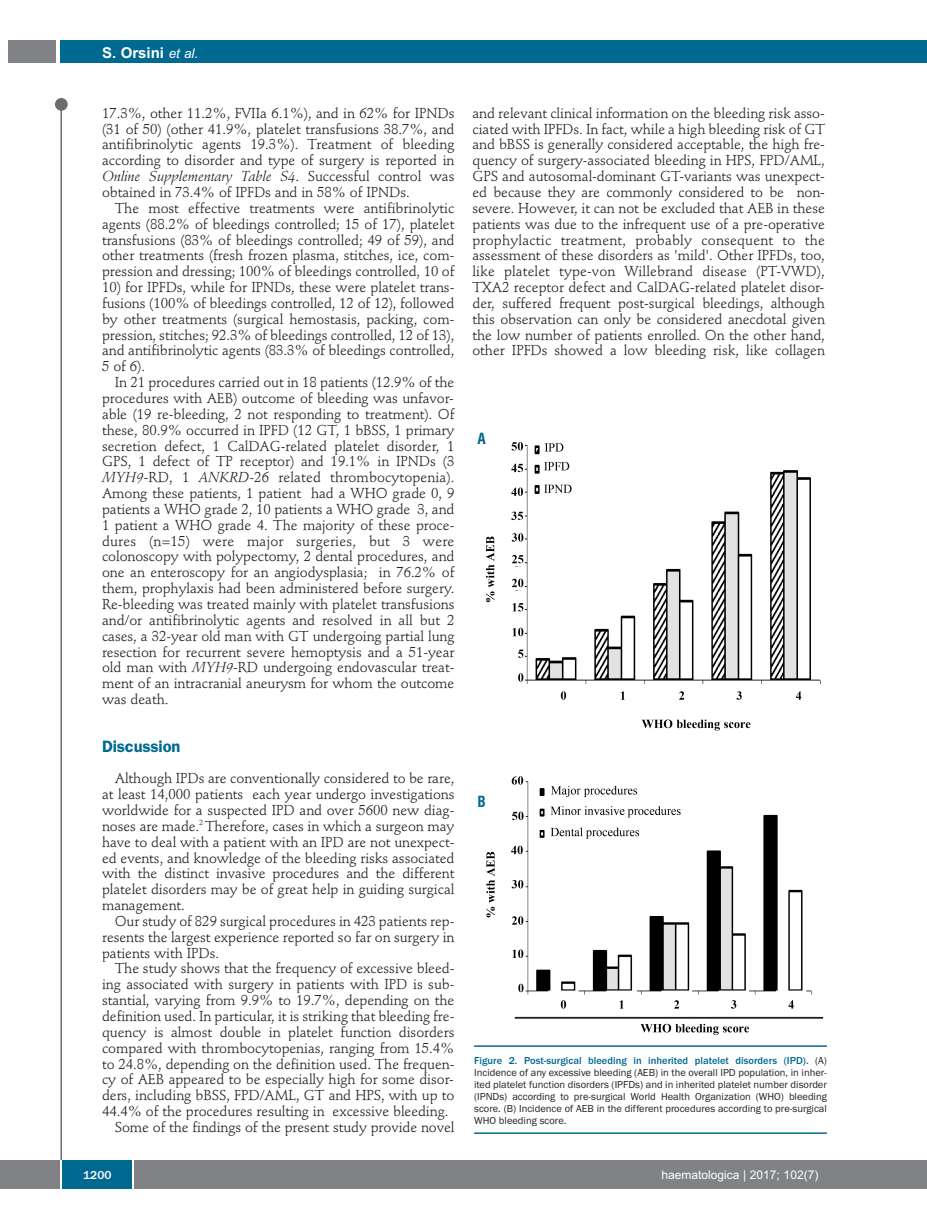
<style>
.page{position:relative;width:927px;height:1225px;background:#fff}
.page>*{position:absolute;margin:0;border:0;box-sizing:border-box;transform-origin:0 0}
.t1{font:600 16.5px "Franklin Gothic";letter-spacing:-.01em;color:#006991}
.t2{font:700 15px "Arial";color:#fff}
.t3{font:700 condensed 15px "Helvetica";color:#006991}
.t4{font:14.25px/15.9px "Stempel Schneidler";letter-spacing:-.005em;color:#231f20;text-align:justify}
.t5{font:12px "Arial";color:#fff}
.t6{font:500 12px "Franklin Gothic";color:#fff}
.t7{font:10.5px/12px "Franklin Gothic";color:#231f20;text-align:justify}
.s1{font-weight:400;font-style:italic;font-size:13.5px}
.s2{font-style:italic}
.s3{font-weight:500;color:#006991}
</style>
<div class="page">
<div style="left:911px;top:40px;width:16px;height:22px;background:#006991"></div>
<div style="left:910px;top:1160px;width:17px;height:28px;background:#808285"></div>
<div style="left:55px;top:98px;width:13px;height:13px;background:#6c6d70;border-radius:50%"></div>
<hr style="left:60px;top:101px;width:2px;height:1061px;background:#6c6d70">
<div style="left:60px;top:40px;width:852px;height:22px;background:#006991"></div>
<div style="left:9px;top:40px;width:47px;height:22px;background:#808285"></div>
<div style="left:0;top:1160px;width:911px;height:28px;background:#808285"></div>
<div style="left:62px;top:1160px;width:71px;height:28px;background:#006991"></div>
<hr style="left:60px;top:1160px;width:2px;height:28px;background:#fff">
<svg style="left:133px;top:1160px;width:1px;height:28px"></svg>
<img style="left:486px;top:442px;width:338px;height:593px">
<hr style="left:474px;top:1045px;width:353px;height:2px;background:#006991">
<hr style="left:474px;top:1132px;width:353px;height:2px;background:#006991">
<hr style="left:515px;top:1017px;width:308px;height:1px;background:#231f20">
<p class="t2" style="left:102px;top:44px;width:98px">S. Orsini <span class="s1">et al.</span></p>
<p class="t4" style="left:102px;top:106px;width:354px">17.3%, other 11.2%, FVIIa 6.1%), and in 62% for IPNDs (31 of 50) (other 41.9%, platelet transfusions 38.7%, and antifibrinolytic agents 19.3%). Treatment of bleeding according to disorder and type of surgery is reported in <span class="s2">Online Supplementary Table S4</span>. Successful control was obtained in 73.4% of IPFDs and in 58% of IPNDs.</p>
<p class="t4" style="left:102px;top:201px;width:354px;text-indent:13px">The most effective treatments were antifibrinolytic agents (88.2% of bleedings controlled; 15 of 17), platelet transfusions (83% of bleedings controlled; 49 of 59), and other treatments (fresh frozen plasma, stitches, ice, com&shy;pression and dressing; 100% of bleedings controlled, 10 of</p>
<p class="t4" style="left:102px;top:280px;width:354px">10) for IPFDs, while for IPNDs, these were platelet trans&shy;fusions (100% of bleedings controlled, 12 of 12), followed by other treatments (surgical hemostasis, packing, com&shy;pression, stitches; 92.3% of bleedings controlled, 12 of 13), and antifibrinolytic agents (83.3% of bleedings controlled, 5 of 6).</p>
<p class="t4" style="left:102px;top:376px;width:354px;text-indent:13px">In 21 procedures carried out in 18 patients (12.9% of the procedures with AEB) outcome of bleeding was unfavor&shy;able (19 re-bleeding, 2 not responding to treatment). Of these, 80.9% occurred in IPFD (12 GT, 1 bBSS, 1 primary secretion defect, 1 CalDAG-related platelet disorder, 1<br>GPS, 1 defect of TP receptor) and 19.1% in IPNDs (3<br><span class="s2">MYH9</span>-RD, 1 <span class="s2">ANKRD</span>-26 related thrombocytopenia).<br>Among these patients, 1 patient had a WHO grade 0, 9 patients a WHO grade 2, 10 patients a WHO grade 3, and 1 patient a WHO grade 4. The majority of these proce&shy;dures (n=15) were major surgeries, but 3 were colonoscopy with polypectomy, 2 dental procedures, and one an enteroscopy for an angiodysplasia; in 76.2% of them, prophylaxis had been administered before surgery.<br>Re-bleeding was treated mainly with platelet transfusions and/or antifibrinolytic agents and resolved in all but 2 cases, a 32-year old man with GT undergoing partial lung resection for recurrent severe hemoptysis and a 51-year old man with <span class="s2">MYH9</span>-RD undergoing endovascular treat&shy;ment of an intracranial aneurysm for whom the outcome was death.</p>
<p class="t1" style="left:102px;top:740px;width:80px">Discussion</p>
<p class="t4" style="left:102px;top:772px;width:354px;text-indent:13px">Although IPDs are conventionally considered to be rare, at least 14,000 patients each year undergo investigations worldwide for a suspected IPD and over 5600 new diag&shy;noses are made.<sup>2</sup> Therefore, cases in which a surgeon may have to deal with a patient with an IPD are not unexpect&shy;ed events, and knowledge of the bleeding risks associated with the distinct invasive procedures and the different platelet disorders may be of great help in guiding surgical management.</p>
<p class="t4" style="left:102px;top:914px;width:354px;text-indent:13px">Our study of 829 surgical procedures in 423 patients rep&shy;resents the largest experience reported so far on surgery in patients with IPDs.</p>
<p class="t4" style="left:115px;top:962px;width:341px">The study shows that the frequency of excessive bleed-</p>
<p class="t4" style="left:102px;top:978px;width:354px">ing associated with surgery in patients with IPD is sub-</p>
<p class="t4" style="left:102px;top:993px;width:354px">stantial, varying from 9.9% to 19.7%, depending on the</p>
<p class="t4" style="left:102px;top:1009px;width:354px">definition used. In particular, it is striking that bleeding fre-</p>
<p class="t4" style="left:102px;top:1025px;width:354px">quency is almost double in platelet function disorders</p>
<p class="t4" style="left:102px;top:1041px;width:354px">compared with thrombocytopenias, ranging from 15.4%</p>
<p class="t4" style="left:102px;top:1057px;width:354px">to 24.8%, depending on the definition used. The frequen-</p>
<p class="t4" style="left:102px;top:1073px;width:353px">cy of AEB appeared to be especially high for some disor-</p>
<p class="t4" style="left:102px;top:1088px;width:354px">ders, including bBSS, FPD/AML, GT and HPS, with up to</p>
<p class="t4" style="left:102px;top:1104px;width:348px">44.4% of the procedures resulting in excessive bleeding.</p>
<p class="t4" style="left:115px;top:1120px;width:341px">Some of the findings of the present study provide novel</p>
<p class="t4" style="left:472px;top:106px;width:354px">and relevant clinical information on the bleeding risk asso&shy;ciated with IPFDs. In fact, while a high bleeding risk of GT and bBSS is generally considered acceptable, the high fre&shy;quency of surgery-associated bleeding in HPS, FPD/AML, GPS and autosomal-dominant GT-variants was unexpect&shy;ed because they are commonly considered to be non&shy;severe. However, it can not be excluded that AEB in these patients was due to the infrequent use of a pre-operative prophylactic treatment, probably consequent to the assessment of these disorders as 'mild'. Other IPFDs, too, like platelet type-von Willebrand disease (PT-VWD), TXA2 receptor defect and CalDAG-related platelet disor&shy;der, suffered frequent post-surgical bleedings, although this observation can only be considered anecdotal given the low number of patients enrolled. On the other hand, other IPFDs showed a low bleeding risk, like collagen</p>
<p class="t3" style="left:477px;top:430px;width:10px">A</p>
<p class="t3" style="left:477px;top:793px;width:10px">B</p>
<p class="t7" style="left:474px;top:1054px;width:354px"><span class="s3">Figure 2. Post-surgical bleeding in inherited platelet disorders (IPD).</span> (A)<br>Incidence of any excessive bleeding (AEB) in the overall IPD population, in inher&shy;ited platelet function disorders (IPFDs) and in inherited platelet number disorder (IPNDs) according to pre-surgical World Health Organization (WHO) bleeding score. (B) Incidence of AEB in the different procedures according to pre-surgical WHO bleeding score.</p>
<p class="t6" style="left:83px;top:1167px;width:30px">1200</p>
<p class="t5" style="left:661px;top:1167px;width:158px">haematologica | 2017; 102(7)</p>
</div>
